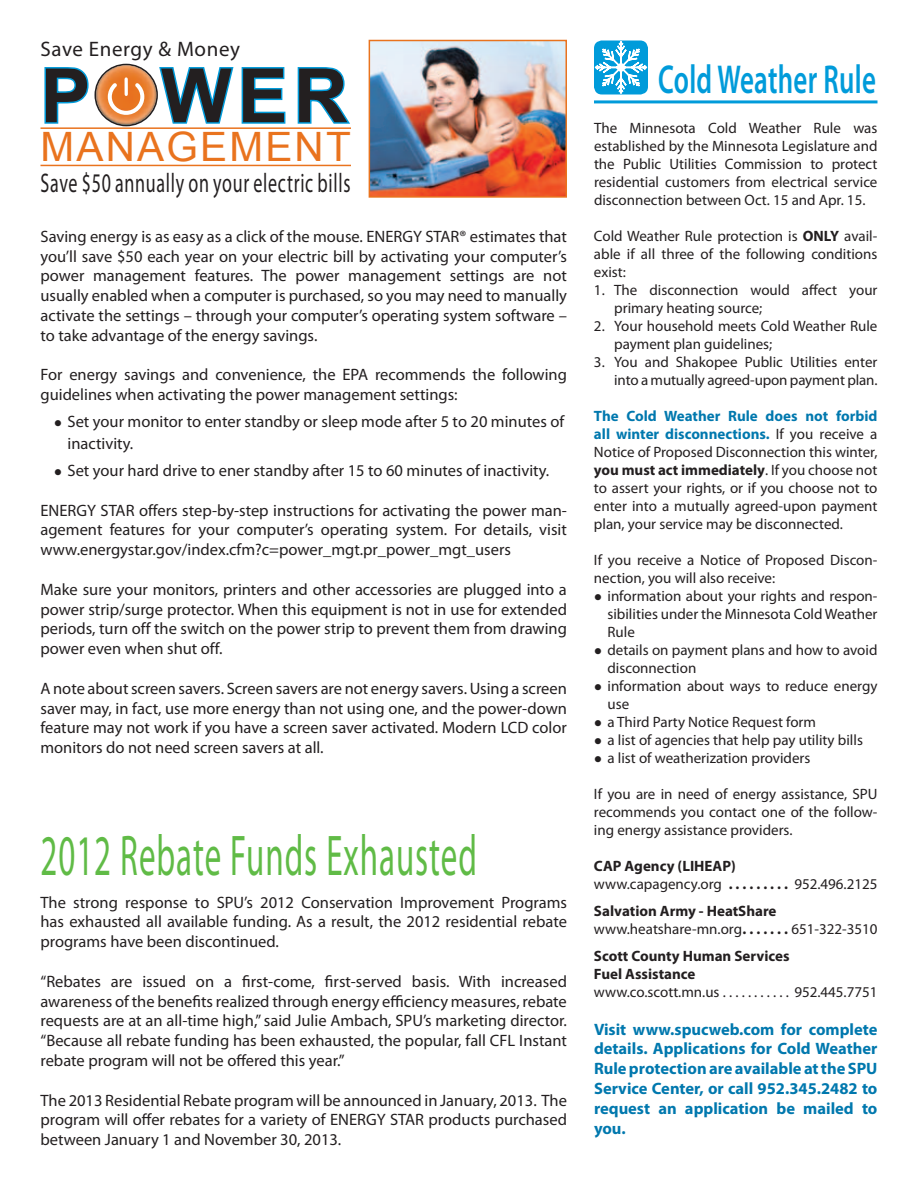
<style>
.page{position:relative;width:918px;height:1188px;background:#fff}
.page>*{position:absolute;margin:0;border:0;box-sizing:border-box;transform-origin:0 0}
.t1{font:700 75px "Arial";letter-spacing:.08em;color:#231f20}
.t2{font:57.75px "Myriad Pro";letter-spacing:.03em;color:#60bb46;scale:.57 1}
.t3{font:600 40.5px "Myriad Pro";color:#009bda;scale:.67 1}
.t4{font:40.5px "Arial";letter-spacing:.055em;color:#e9731e}
.t5{font:27px "Myriad Pro";letter-spacing:.04em;color:#231f20;scale:.67 1}
.t6{font:21px "Myriad Pro";letter-spacing:.03em;color:#231f20}
.t7{font:16.5px/19.8px "Myriad Pro";color:#231f20;text-align:justify}
.t8{font:700 16.5px/19.8px "Myriad Pro";color:#0078ae;text-align:justify}
.t9{font:15px/18px "Myriad Pro";color:#231f20;text-align:justify}
.t10{font:700 15px/18px "Myriad Pro";color:#231f20}
.s1{font-weight:700}
.s2{font-weight:700;color:#0078ae}
.s3{font-weight:400}
</style>
<div class="page">
<svg style="left:297px;top:67px;width:53px;height:57px"></svg>
<svg style="left:594px;top:40px;width:54px;height:55px"></svg>
<hr style="left:594px;top:100px;width:284px;height:3px;background:#009bda">
<img style="left:372px;top:43px;width:192px;height:152px">
<div style="left:369px;top:40px;width:198px;height:158px;border:2px solid #e9731e"></div>
<svg style="left:44px;top:64px;width:242px;height:62px"></svg>
<hr style="left:125px;top:79px;width:3px;height:15px;background:#fff">
<hr style="left:41px;top:127px;width:310px;height:2px;background:#e9731e">
<hr style="left:41px;top:165px;width:310px;height:1px;background:#e9731e">
<p class="t6" style="left:40px;top:36px;width:201px">Save Energy &amp; Money</p>
<h1 class="t1" style="left:40px;top:46px;width:309px">POWER</h1>
<h3 class="t4" style="left:40px;top:120px;width:312px">MANAGEMENT</h3>
<h3 class="t5" style="left:40px;top:166px;width:464px">Save $50 annually on your electric bills</h3>
<p class="t7" style="left:40px;top:226px;width:528px">Saving energy is as easy as a click of the mouse. ENERGY STAR® estimates that you’ll save $50 each year on your electric bill by activating your computer’s power management features. The power management settings are not usually enabled when a computer is purchased, so you may need to manually activate the settings – through your computer’s operating system software – to take advantage of the energy savings.</p>
<p class="t7" style="left:40px;top:365px;width:528px">For energy savings and convenience, the EPA recommends the following guidelines when activating the power management settings:</p>
<p class="t7" style="left:67px;top:411px;width:498px;line-height:21.8px;text-indent:-13px">● Set your monitor to enter standby or sleep mode after 5 to 20 minutes of inactivity.</p>
<p class="t7" style="left:54px;top:460px;width:495px">● Set your hard drive to ener standby after 15 to 60 minutes of inactivity.</p>
<p class="t7" style="left:40px;top:500px;width:528px">ENERGY STAR offers step-by-step instructions for activating the power man&shy;agement features for your computer’s operating system. For details, visit www.energystar.gov/index.cfm?c=power_mgt.pr_power_mgt_users</p>
<p class="t7" style="left:40px;top:579px;width:528px">Make sure your monitors, printers and other accessories are plugged into a power strip/surge protector. When this equipment is not in use for extended periods, turn off the switch on the power strip to prevent them from drawing power even when shut off.</p>
<p class="t7" style="left:40px;top:678px;width:528px">A note about screen savers. Screen savers are not energy savers. Using a screen saver may, in fact, use more energy than not using one, and the power-down feature may not work if you have a screen saver activated. Modern LCD color monitors do not need screen savers at all.</p>
<h2 class="t2" style="left:40px;top:820px;width:768px">2012 Rebate Funds Exhausted</h2>
<p class="t7" style="left:40px;top:892px;width:528px">The strong response to SPU’s 2012 Conservation Improvement Programs has exhausted all available funding. As a result, the 2012 residential rebate programs have been discontinued.</p>
<p class="t7" style="left:40px;top:971px;width:528px">“Rebates are issued on a first-come, first-served basis. With increased awareness of the benefits realized through energy efficiency measures, rebate requests are at an all-time high,” said Julie Ambach, SPU’s marketing director. “Because all rebate funding has been exhausted, the popular, fall CFL Instant rebate program will not be offered this year.”</p>
<p class="t7" style="left:40px;top:1090px;width:528px">The 2013 Residential Rebate program will be announced in January, 2013. The program will offer rebates for a variety of ENERGY STAR products purchased between January 1 and November 30, 2013.</p>
<h3 class="t3" style="left:658px;top:53px;width:327px">Cold Weather Rule</h3>
<p class="t9" style="left:594px;top:118px;width:285px">The Minnesota Cold Weather Rule was established by the Minnesota Legislature and the Public Utilities Commission to protect residential customers from electrical service disconnection between Oct. 15 and Apr. 15.</p>
<p class="t9" style="left:594px;top:226px;width:285px">Cold Weather Rule protection is <span class="s1">ONLY</span> avail&shy;able if all three of the following conditions exist:</p>
<p class="t9" style="left:614px;top:280px;width:265px;text-indent:-20px">1. The disconnection would affect your primary heating source;</p>
<p class="t9" style="left:614px;top:316px;width:265px;text-indent:-20px">2. Your household meets Cold Weather Rule payment plan guidelines;</p>
<p class="t9" style="left:594px;top:352px;width:285px;text-align:right">3. You and Shakopee Public Utilities enter into a mutually agreed-upon payment plan.</p>
<p class="t9" style="left:594px;top:406px;width:285px"><span class="s2">The Cold Weather Rule does not forbid all winter disconnections.</span> If you receive a Notice of Proposed Disconnection this winter, <span class="s1">you must act immediately</span>. If you choose not to assert your rights, or if you choose not to enter into a mutually agreed-upon payment plan, your service may be disconnected.</p>
<p class="t9" style="left:594px;top:550px;width:285px">If you receive a Notice of Proposed Discon&shy;nection, you will also receive:</p>
<p class="t9" style="left:607px;top:586px;width:272px;text-indent:-13px">● information about your rights and respon&shy;sibilities under the Minnesota Cold Weather Rule</p>
<p class="t9" style="left:607px;top:640px;width:271px;text-indent:-13px">● details on payment plans and how to avoid disconnection</p>
<p class="t9" style="left:607px;top:676px;width:271px;text-indent:-13px">● information about ways to reduce energy use</p>
<p class="t9" style="left:594px;top:712px;width:224px">● a Third Party Notice Request form</p>
<p class="t9" style="left:594px;top:730px;width:270px">● a list of agencies that help pay utility bills</p>
<p class="t9" style="left:594px;top:748px;width:218px">● a list of weatherization providers</p>
<p class="t9" style="left:594px;top:784px;width:285px">If you are in need of energy assistance, SPU recommends you contact one of the follow&shy;ing energy assistance providers.</p>
<p class="t10" style="left:594px;top:856px;width:143px">CAP Agency (LIHEAP) <span class="s3">www.capagency.org</span> ..........</p>
<p class="t9" style="left:794px;top:874px;width:85px">952.496.2125</p>
<p class="t10" style="left:594px;top:901px;width:184px">Salvation Army - HeatShare <span class="s3">www.heatshare-mn.org</span> .......</p>
<p class="t9" style="left:791px;top:919px;width:88px">651-322-3510</p>
<p class="t10" style="left:594px;top:946px;width:197px">Scott County Human Services<br>Fuel Assistance</p>
<p class="t9" style="left:594px;top:982px;width:285px">www.co.scott.mn.us . . . . . . . . . . . 952.445.7751</p>
<p class="t8" style="left:594px;top:1019px;width:285px">Visit www.spucweb.com for complete details. Applications for Cold Weather Rule protection are available at the SPU Service Center, or call 952.345.2482 to request an application be mailed to you.</p>
</div>
